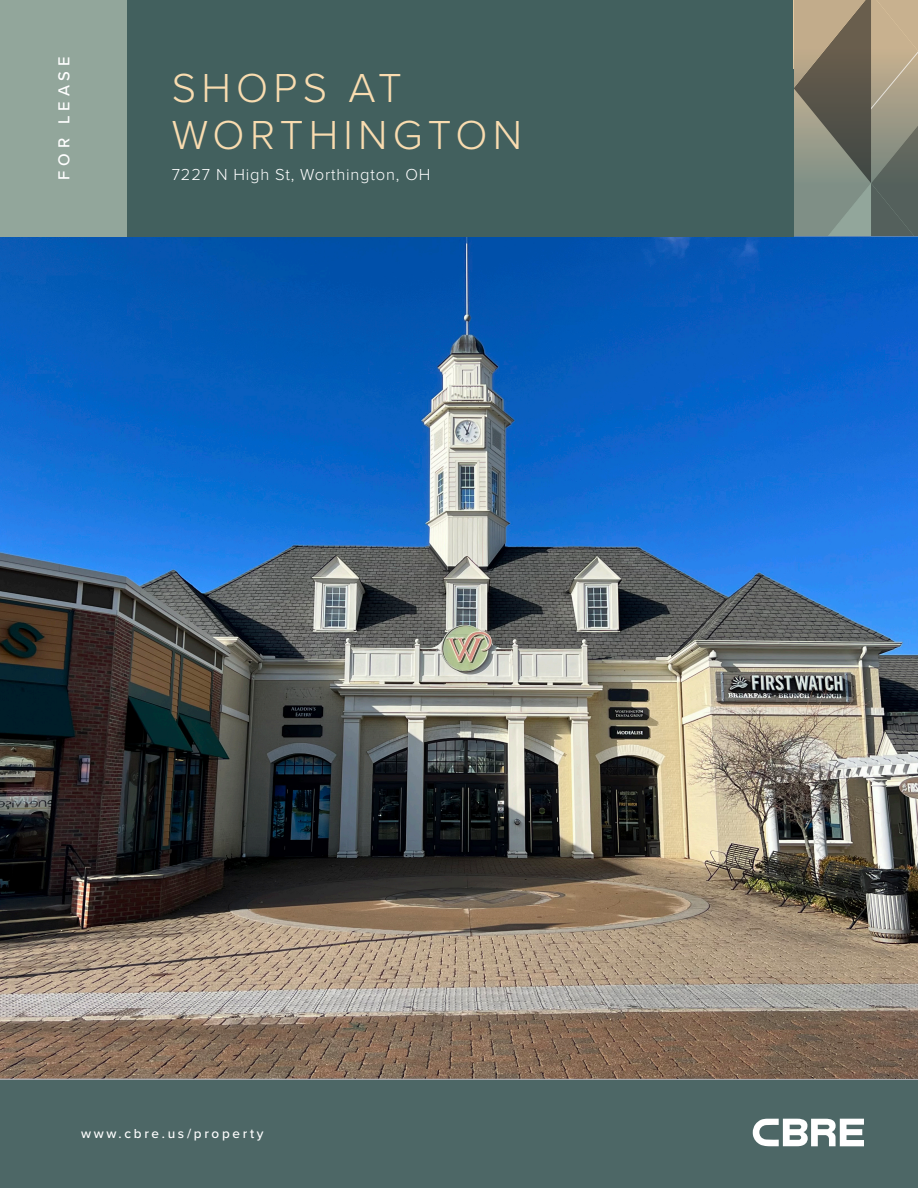
<style>
.page{position:relative;width:918px;height:1188px;background:#fff}
.page>*{position:absolute;margin:0;border:0;box-sizing:border-box;transform-origin:0 0}
.t1{font:300 42px "Proxima Nova";letter-spacing:.125em;color:#f9dcb0}
.t2{font:300 16.5px "Proxima Nova";letter-spacing:.05em;color:#fff}
.t3{font:500 16.5px "Proxima Nova";letter-spacing:.3em;color:#fff}
.t4{font:500 13.5px "Proxima Nova";letter-spacing:.2em;color:#fff}
</style>
<div class="page">
<div style="left:126px;top:0;width:792px;height:365px;background:#42605e"></div>
<img style="left:0;top:237px;width:918px;height:842px">
<div style="left:0;top:1080px;width:918px;height:108px;background:#4d6766"></div>
<svg style="left:794px;top:0;width:124px;height:322px;background:#647a88"></svg>
<hr style="left:126px;top:0;width:1px;height:237px;background:#fff">
<div style="left:0;top:0;width:126px;height:237px;background:#92a69b"></div>
<svg style="left:753px;top:1119px;width:111px;height:27px"></svg>
<p class="t3" style="left:52px;top:180px;width:125px;rotate:-90deg">FOR LEASE</p>
<p class="t1" style="left:172px;top:57px;width:231px">SHOPS AT</p>
<p class="t1" style="left:172px;top:103px;width:352px">WORTHINGTON</p>
<p class="t2" style="left:172px;top:162px;width:260px">7227 N High St, Worthington, OH</p>
<p class="t4" style="left:81px;top:1124px;width:184px">www.cbre.us/property</p>
</div>
